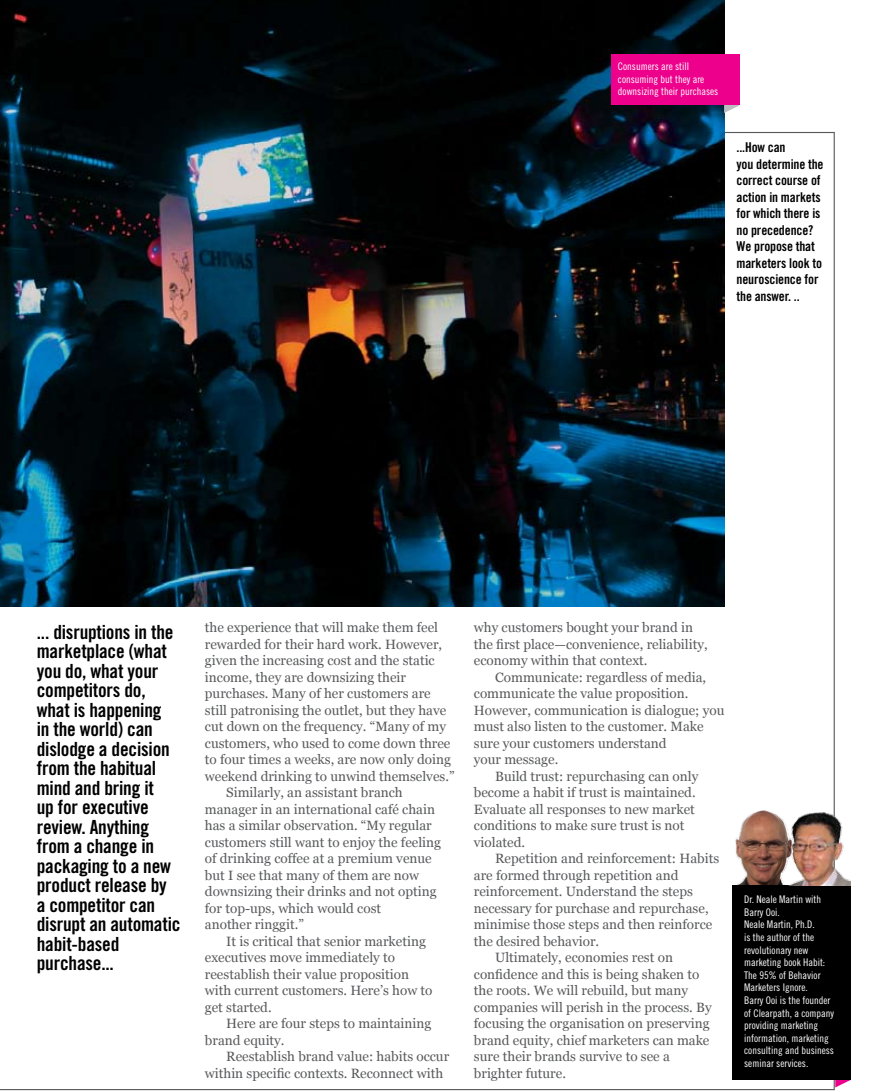
<style>
.page{position:relative;width:888px;height:1092px;background:#fff}
.page>*{position:absolute;margin:0;border:0;box-sizing:border-box;transform-origin:0 0}
.t1{font:19.5px/19.5px "Trade Gothic Bold Cond Twenty";letter-spacing:-.01em;color:#000}
.t2{font:13.5px/16.5px "Georgia";color:#58595b}
.t3{font:13.5px/16.5px "Trade Gothic Bold Cond Twenty";letter-spacing:-.01em;color:#000}
.t4{font:10.5px/12.6px "Trade Gothic Cond Eighteen";color:#fff}
</style>
<div class="page">
<svg style="left:834px;top:1079px;width:16px;height:8px"></svg>
<div style="left:732px;top:885px;width:118px;height:194px;background:#000"></div>
<img style="left:782px;top:812px;width:68px;height:73px">
<img style="left:735px;top:810px;width:90px;height:74px">
<img style="left:0;top:0;width:723px;height:607px">
<svg style="left:723px;top:105px;width:16px;height:8px"></svg>
<div style="left:610px;top:54px;width:129px;height:51px;background:#ec008c"></div>
<p class="t4" style="left:617px;top:60px;width:102px">Consumers are still consuming but they are downsizing their purchases</p>
<p class="t3" style="left:736px;top:139px;width:89px">...How can<br>you determine the correct course of action in markets for which there is no precedence?<br>We propose that marketers look to neuroscience for the answer. ..</p>
<p class="t1" style="left:37px;top:622px;width:145px">... disruptions in the marketplace (what you do, what your competitors do, what is happening<br>in the world) can dislodge a decision from the habitual mind and bring it<br>up for executive review. Anything from a change in packaging to a new product release by<br>a competitor can disrupt an automatic habit-based purchase...</p>
<p class="t2" style="left:205px;top:619px;width:235px">the experience that will make them feel</p>
<p class="t2" style="left:205px;top:635px;width:239px">rewarded for their hard work. However,</p>
<p class="t2" style="left:205px;top:652px;width:231px">given the increasing cost and the static</p>
<p class="t2" style="left:205px;top:668px;width:203px">income, they are downsizing their</p>
<p class="t2" style="left:205px;top:685px;width:227px">purchases. Many of her customers are</p>
<p class="t2" style="left:205px;top:701px;width:243px">still patronising the outlet, but they have</p>
<p class="t2" style="left:205px;top:718px;width:242px">cut down on the frequency. “Many of my</p>
<p class="t2" style="left:205px;top:734px;width:247px">customers, who used to come down three</p>
<p class="t2" style="left:205px;top:751px;width:247px">to four times a weeks, are now only doing</p>
<p class="t2" style="left:205px;top:767px;width:251px">weekend drinking to unwind themselves.”</p>
<p class="t2" style="left:226px;top:784px;width:178px">Similarly, an assistant branch</p>
<p class="t2" style="left:205px;top:800px;width:231px">manager in an international café chain</p>
<p class="t2" style="left:205px;top:817px;width:228px">has a similar observation. “My regular</p>
<p class="t2" style="left:205px;top:833px;width:237px">customers still want to enjoy the feeling</p>
<p class="t2" style="left:205px;top:850px;width:228px">of drinking coffee at a premium venue</p>
<p class="t2" style="left:205px;top:866px;width:216px">but I see that many of them are now</p>
<p class="t2" style="left:205px;top:883px;width:233px">downsizing their drinks and not opting</p>
<p class="t2" style="left:205px;top:899px;width:178px">for top-ups, which would cost</p>
<p class="t2" style="left:205px;top:916px;width:100px">another ringgit.”</p>
<p class="t2" style="left:226px;top:932px;width:201px">It is critical that senior marketing</p>
<p class="t2" style="left:205px;top:949px;width:191px">executives move immediately to</p>
<p class="t2" style="left:205px;top:965px;width:206px">reestablish their value proposition</p>
<p class="t2" style="left:205px;top:982px;width:229px">with current customers. Here’s how to</p>
<p class="t2" style="left:205px;top:998px;width:68px">get started.</p>
<p class="t2" style="left:226px;top:1015px;width:206px">Here are four steps to maintaining</p>
<p class="t2" style="left:205px;top:1031px;width:81px">brand equity.</p>
<p class="t2" style="left:226px;top:1048px;width:224px">Reestablish brand value: habits occur</p>
<p class="t2" style="left:205px;top:1064px;width:240px">within specific contexts. Reconnect with</p>
<p class="t2" style="left:473px;top:619px;width:235px">why customers bought your brand in the first place—convenience, reliability, economy within that context.</p>
<p class="t2" style="left:495px;top:668px;width:212px">Communicate: regardless of media,</p>
<p class="t2" style="left:473px;top:685px;width:216px">communicate the value proposition.</p>
<p class="t2" style="left:473px;top:701px;width:252px">However, communication is dialogue; you</p>
<p class="t2" style="left:473px;top:718px;width:231px">must also listen to the customer. Make</p>
<p class="t2" style="left:473px;top:734px;width:194px">sure your customers understand</p>
<p class="t2" style="left:473px;top:751px;width:86px">your message.</p>
<p class="t2" style="left:495px;top:767px;width:204px">Build trust: repurchasing can only</p>
<p class="t2" style="left:473px;top:784px;width:223px">become a habit if trust is maintained.</p>
<p class="t2" style="left:473px;top:800px;width:222px">Evaluate all responses to new market</p>
<p class="t2" style="left:473px;top:817px;width:212px">conditions to make sure trust is not</p>
<p class="t2" style="left:473px;top:833px;width:53px">violated.</p>
<p class="t2" style="left:495px;top:850px;width:225px">Repetition and reinforcement: Habits</p>
<p class="t2" style="left:473px;top:866px;width:206px">are formed through repetition and</p>
<p class="t2" style="left:473px;top:883px;width:220px">reinforcement. Understand the steps</p>
<p class="t2" style="left:473px;top:899px;width:236px">necessary for purchase and repurchase,</p>
<p class="t2" style="left:473px;top:916px;width:240px">minimise those steps and then reinforce</p>
<p class="t2" style="left:473px;top:932px;width:127px">the desired behavior.</p>
<p class="t2" style="left:495px;top:949px;width:179px">Ultimately, economies rest on</p>
<p class="t2" style="left:473px;top:965px;width:227px">confidence and this is being shaken to</p>
<p class="t2" style="left:473px;top:982px;width:215px">the roots. We will rebuild, but many</p>
<p class="t2" style="left:473px;top:998px;width:239px">companies will perish in the process. By</p>
<p class="t2" style="left:473px;top:1015px;width:237px">focusing the organisation on preserving</p>
<p class="t2" style="left:473px;top:1031px;width:237px">brand equity, chief marketers can make</p>
<p class="t2" style="left:473px;top:1048px;width:197px">sure their brands survive to see a</p>
<p class="t2" style="left:473px;top:1064px;width:94px">brighter future.</p>
<p class="t4" style="left:743px;top:893px;width:91px">Dr. Neale Martin with<br>Barry Ooi.<br>Neale Martin, Ph.D.<br>is the author of the revolutionary new marketing book Habit:<br>The 95% of Behavior<br>Marketers Ignore.<br>Barry Ooi is the founder of Clearpath, a company providing marketing information, marketing consulting and business seminar services.</p>
</div>
